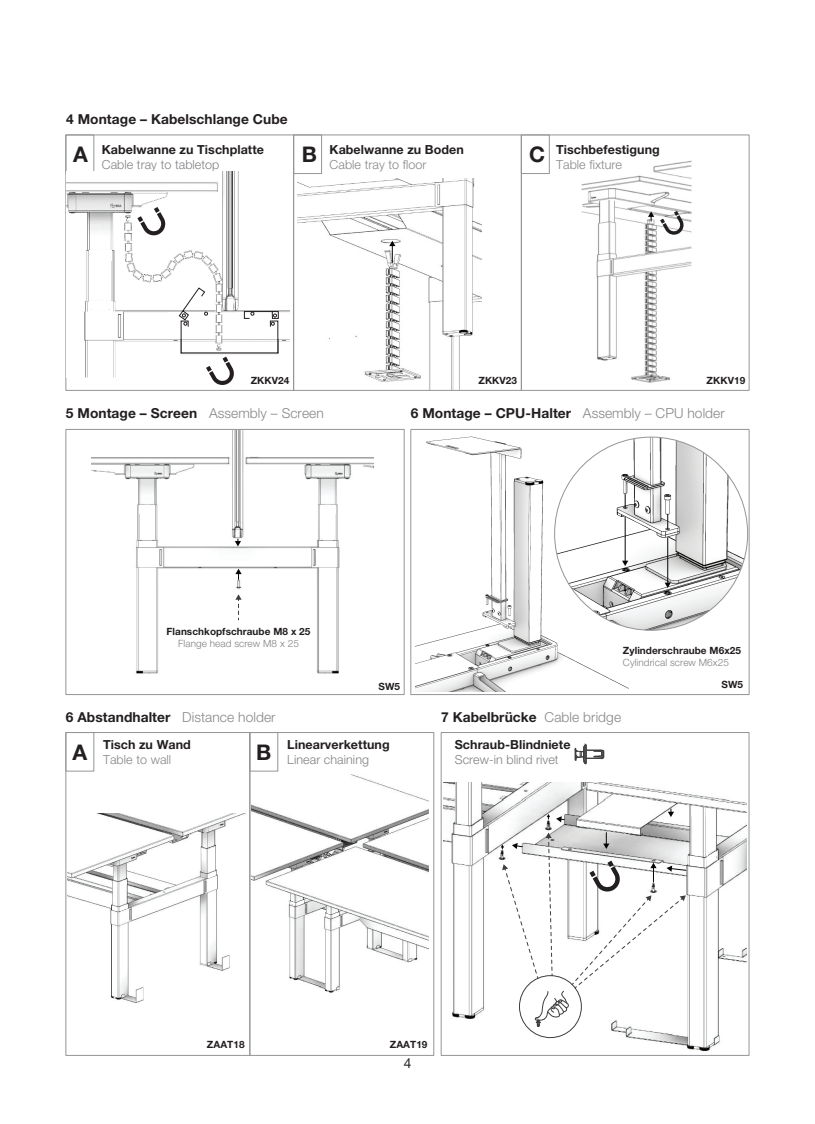
<style>
.page{position:relative;width:815px;height:1124px;background:#fff}
.page>*{position:absolute;margin:0;border:0;box-sizing:border-box;transform-origin:0 0}
.t1{font:700 21.62px "Helvetica Neue LT Pro";color:#231f20}
.t2{font:700 13.75px "Helvetica Neue LT Pro";letter-spacing:.005em;color:#231f20}
.t3{font:13.75px "Helvetica Neue LT Pro";color:#231f20}
.t4{font:700 12.5px/15px "Helvetica Neue LT Pro";letter-spacing:.005em;color:#231f20}
.t5{font:300 12.5px "Helvetica Neue LT Pro";letter-spacing:.005em;color:#808285}
.t6{font:300 12.5px "Helvetica Neue LT Pro";letter-spacing:.005em;color:#888787}
.t7{font:700 10px "Helvetica Neue LT Pro";letter-spacing:.005em;color:#231f20}
.t8{font:300 10px "Helvetica Neue LT Pro";letter-spacing:.005em;color:#808285}
.s1{font-size:21.62px}
.s2{font-weight:300;color:#808285}
.s3{font-weight:300;color:#888787}
</style>
<div class="page">
<div style="left:65px;top:732px;width:185px;height:323px;border:1px solid #939598"></div>
<div style="left:249px;top:732px;width:185px;height:323px;border:1px solid #939598"></div>
<div style="left:441px;top:732px;width:308px;height:323px;border:1px solid #939598"></div>
<div style="left:65px;top:429px;width:340px;height:266px;border:1px solid #939598"></div>
<img style="left:252px;top:774px;width:177px;height:219px">
<svg style="left:326px;top:912px;width:13px;height:5px"></svg>
<svg style="left:291px;top:899px;width:13px;height:6px"></svg>
<img style="left:444px;top:782px;width:302px;height:270px">
<svg style="left:691px;top:805px;width:23px;height:13px"></svg>
<svg style="left:455px;top:819px;width:28px;height:15px"></svg>
<img style="left:91px;top:430px;width:283px;height:244px">
<div style="left:139px;top:505px;width:16px;height:9px;background:#fff"></div>
<div style="left:139px;top:541px;width:16px;height:6px;background:#fff"></div>
<div style="left:320px;top:505px;width:15px;height:9px;background:#fff"></div>
<div style="left:320px;top:541px;width:16px;height:6px;background:#fff"></div>
<img style="left:297px;top:178px;width:185px;height:211px">
<img style="left:581px;top:160px;width:111px;height:223px">
<div style="left:65px;top:134px;width:29px;height:40px;border:1px solid #939598"></div>
<div style="left:293px;top:134px;width:29px;height:40px;border:1px solid #939598"></div>
<div style="left:521px;top:134px;width:29px;height:40px;border:1px solid #939598"></div>
<div style="left:65px;top:134px;width:229px;height:257px;border:1px solid #939598"></div>
<div style="left:293px;top:134px;width:229px;height:257px;border:1px solid #939598"></div>
<div style="left:521px;top:134px;width:229px;height:257px;border:1px solid #939598"></div>
<svg style="left:660px;top:211px;width:25px;height:25px"></svg>
<svg style="left:389px;top:241px;width:6px;height:21px"></svg>
<svg style="left:648px;top:211px;width:6px;height:10px"></svg>
<svg style="left:235px;top:568px;width:7px;height:11px"></svg>
<svg style="left:235px;top:539px;width:6px;height:7px"></svg>
<svg style="left:547px;top:814px;width:3px;height:5px"></svg>
<svg style="left:556px;top:816px;width:9px;height:6px"></svg>
<svg style="left:668px;top:808px;width:6px;height:9px"></svg>
<svg style="left:235px;top:594px;width:7px;height:25px"></svg>
<div style="left:65px;top:732px;width:29px;height:39px;border:1px solid #939598"></div>
<div style="left:249px;top:732px;width:29px;height:39px;border:1px solid #939598"></div>
<svg style="left:574px;top:744px;width:30px;height:20px"></svg>
<div style="left:410px;top:429px;width:340px;height:266px;border:1px solid #939598"></div>
<img style="left:415px;top:436px;width:214px;height:255px">
<img style="left:68px;top:813px;width:178px;height:190px">
<svg style="left:114px;top:880px;width:13px;height:8px"></svg>
<svg style="left:113px;top:904px;width:15px;height:7px"></svg>
<svg style="left:202px;top:847px;width:13px;height:8px"></svg>
<svg style="left:201px;top:871px;width:15px;height:7px"></svg>
<svg style="left:501px;top:832px;width:216px;height:194px"></svg>
<div style="left:519px;top:975px;width:63px;height:62px;border:1px solid #3e3e3f;border-radius:50%"></div>
<img style="left:555px;top:437px;width:193px;height:193px;border-radius:97px">
<svg style="left:625px;top:494px;width:1px;height:14px"></svg>
<hr style="left:625px;top:516px;width:1px;height:45px;background:#050504">
<svg style="left:622px;top:560px;width:6px;height:6px"></svg>
<svg style="left:667px;top:514px;width:1px;height:15px"></svg>
<hr style="left:667px;top:537px;width:1px;height:46px;background:#050504">
<svg style="left:665px;top:582px;width:6px;height:6px"></svg>
<img style="left:66px;top:171px;width:224px;height:206px">
<div style="left:89px;top:250px;width:23px;height:11px;background:#fff"></div>
<div style="left:89px;top:301px;width:24px;height:8px;background:#fff"></div>
<div style="left:168px;top:312px;width:41px;height:26px;background:#fff"></div>
<div style="left:172px;top:283px;width:40px;height:26px;background:#fff"></div>
<svg style="left:178px;top:287px;width:101px;height:98px"></svg>
<svg style="left:135px;top:207px;width:32px;height:31px"></svg>
<p class="t2" style="left:66px;top:110px;width:223px">4 Montage – Kabelschlange Cube</p>
<p class="t4" style="left:102px;top:142px;width:164px;text-indent:-29px"><span class="s1">A</span> Kabelwanne zu Tischplatte<br><span class="s2">Cable tray to tabletop</span></p>
<p class="t4" style="left:330px;top:142px;width:136px;text-indent:-28px"><span class="s1">B</span> Kabelwanne zu Boden<br><span class="s3">Cable tray to floor</span></p>
<p class="t4" style="left:556px;top:142px;width:105px;text-indent:-27px"><span class="s1">C</span> Tischbefestigung<br><span class="s3">Table fixture</span></p>
<p class="t7" style="left:251px;top:374px;width:40px">ZKKV24</p>
<p class="t7" style="left:478px;top:374px;width:40px">ZKKV23</p>
<p class="t7" style="left:707px;top:374px;width:40px">ZKKV19</p>
<p class="t2" style="left:66px;top:404px;width:259px">5 Montage – Screen <span class="s3">Assembly – Screen</span></p>
<p class="t2" style="left:411px;top:404px;width:316px">6 Montage – CPU-Halter <span class="s3">Assembly – CPU holder</span></p>
<p class="t7" style="left:167px;top:625px;width:145px">Flanschkopfschraube M8 x 25</p>
<p class="t8" style="left:178px;top:637px;width:122px">Flange head screw M8 x 25</p>
<p class="t7" style="left:378px;top:679px;width:23px">SW5</p>
<p class="t7" style="left:623px;top:644px;width:120px">Zylinderschraube M6x25</p>
<p class="t8" style="left:623px;top:656px;width:108px">Cylindrical screw M6x25</p>
<p class="t7" style="left:721px;top:678px;width:23px">SW5</p>
<p class="t2" style="left:66px;top:709px;width:211px">6 Abstandhalter <span class="s3">Distance holder</span></p>
<p class="t2" style="left:441px;top:709px;width:181px">7 Kabelbrücke <span class="s3">Cable bridge</span></p>
<p class="t4" style="left:103px;top:737px;width:89px">Tisch zu Wand</p>
<p class="t6" style="left:103px;top:752px;width:70px">Table to wall</p>
<h1 class="t1" style="left:72px;top:738px;width:16px">A</h1>
<h1 class="t1" style="left:256px;top:738px;width:17px">B</h1>
<p class="t4" style="left:287px;top:737px;width:104px">Linearverkettung</p>
<p class="t5" style="left:287px;top:752px;width:83px">Linear chaining</p>
<p class="t4" style="left:455px;top:737px;width:117px">Schraub-Blindniete</p>
<p class="t5" style="left:455px;top:752px;width:105px">Screw-in blind rivet</p>
<p class="t7" style="left:207px;top:1038px;width:39px">ZAAT18</p>
<p class="t7" style="left:390px;top:1038px;width:39px">ZAAT19</p>
<p class="t3" style="left:404px;top:1054px;width:9px">4</p>
</div>
